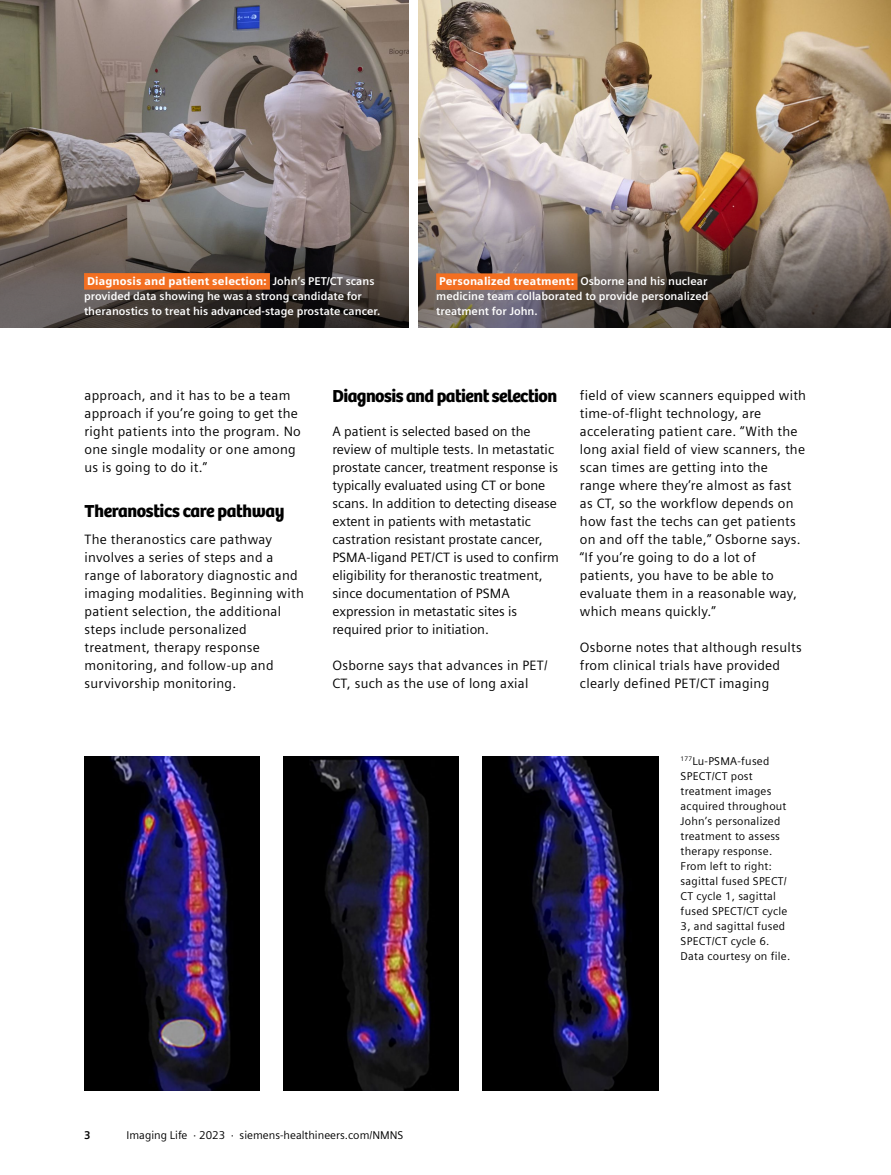
<style>
.page{position:relative;width:891px;height:1175px;background:#fff}
.page>*{position:absolute;margin:0;border:0;box-sizing:border-box;transform-origin:0 0}
.t1{font:18px "Bree SH Headline Regular";letter-spacing:-.03em;color:#000}
.t2{font:13.5px/18px "Siemens Sans";letter-spacing:.02em;color:#000}
.t3{font:13.5px/18px "Siemens Sans";color:#000}
.t4{font:700 11.25px/15px "Siemens Sans";color:#fff;text-align:justify}
.t5{font:11.25px/15px "Siemens Sans";letter-spacing:.02em;color:#000}
.t6{font:11.25px "Siemens Sans";color:#000}
.t7{font:700 11.25px "Siemens Sans";color:#000}
.s1{font-weight:900}
</style>
<div class="page">
<svg style="left:0;top:0;width:409px;height:327px;background:#776d67"></svg>
<img style="left:418px;top:0;width:473px;height:327px">
<div style="left:436px;top:273px;width:142px;height:17px;background:#f36f21"></div>
<div style="left:84px;top:273px;width:186px;height:17px;background:#f36f21"></div>
<img style="left:84px;top:757px;width:176px;height:333px">
<img style="left:283px;top:757px;width:176px;height:333px">
<img style="left:482px;top:757px;width:176px;height:333px">
<p class="t4" style="left:84px;top:274px;width:298px;text-align:left"><span class="s1">Diagnosis and patient selection:</span> John’s PET/CT scans provided data showing he was a strong candidate for theranostics to treat his advanced-stage prostate cancer.</p>
<p class="t4" style="left:436px;top:274px;width:274px"><span class="s1">Personalized treatment:</span> Osborne and his nuclear medicine team collaborated to provide personalized treatment for John.</p>
<p class="t2" style="left:85px;top:386px;width:218px">approach, and it has to be a team approach if you’re going to get the right patients into the program. No one single modality or one among us is going to do it.”</p>
<h1 class="t1" style="left:85px;top:500px;width:202px">Theranostics care pathway</h1>
<p class="t2" style="left:85px;top:530px;width:221px">The theranostics care pathway involves a series of steps and a range of laboratory diagnostic and imaging modalities. Beginning with patient selection, the additional steps include personalized treatment, therapy response monitoring, and follow-up and survivorship monitoring.</p>
<h1 class="t1" style="left:332px;top:385px;width:226px">Diagnosis and patient selection</h1>
<p class="t3" style="left:332px;top:422px;width:228px">A patient is selected based on the review of multiple tests. In metastatic prostate cancer, treatment response is typically evaluated using CT or bone scans. In addition to detecting disease extent in patients with metastatic castration resistant prostate cancer, PSMA-ligand PET/CT is used to confirm eligibility for theranostic treatment, since documentation of PSMA expression in metastatic sites is required prior to initiation.</p>
<p class="t2" style="left:332px;top:656px;width:217px">Osborne says that advances in PET/<br>CT, such as the use of long axial</p>
<p class="t2" style="left:580px;top:386px;width:228px">field of view scanners equipped with time-of-flight technology, are accelerating patient care. “With the long axial field of view scanners, the scan times are getting into the range where they’re almost as fast as CT, so the workflow depends on how fast the techs can get patients on and off the table,” Osborne says. “If you’re going to do a lot of patients, you have to be able to evaluate them in a reasonable way, which means quickly.”</p>
<p class="t2" style="left:580px;top:638px;width:223px">Osborne notes that although results from clinical trials have provided clearly defined PET/CT imaging</p>
<p class="t5" style="left:681px;top:753px;width:111px"><sup>177</sup>Lu-PSMA-fused<br>SPECT/CT post treatment images acquired throughout<br>John’s personalized treatment to assess therapy response.<br>From left to right: sagittal fused SPECT/<br>CT cycle 1, sagittal fused SPECT/CT cycle<br>3, and sagittal fused<br>SPECT/CT cycle 6.<br>Data courtesy on file.</p>
<p class="t7" style="left:84px;top:1129px;width:8px">3</p>
<p class="t6" style="left:127px;top:1129px;width:278px">Imaging Life · 2023 · siemens-healthineers.com/NMNS</p>
</div>
